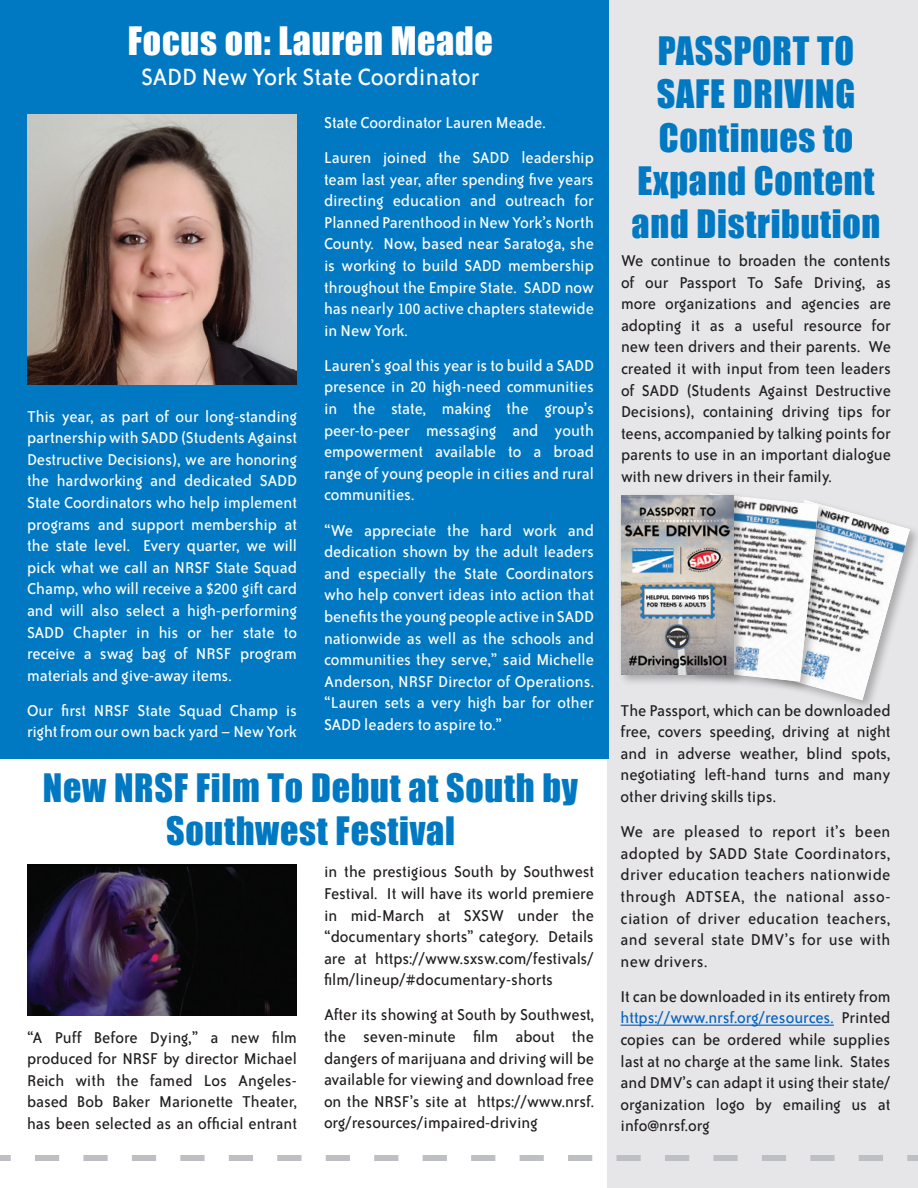
<style>
.page{position:relative;width:918px;height:1188px;background:#fff}
.page>*{position:absolute;margin:0;border:0;box-sizing:border-box;transform-origin:0 0}
.headline_1{font:36px/43.2px "Impact";letter-spacing:.02em;color:#0079c2;text-align:center}
.headline_1-2{font:36px "Impact";letter-spacing:.02em;color:#fff}
.intro_type{font:27px "Bailey Sans ITC";color:#fff}
._12pt_body_copy{font:18px/21.6px "Bailey Sans ITC";color:#231f20;text-align:justify}
._12pt_body_copy-2{font:18px/21.6px "Bailey Sans ITC";color:#fff;text-align:justify}
.s1{color:#0563c1}
</style>
<div class="page">
<div style="left:608px;top:0;width:310px;height:1188px;background:#e6e6e8"></div>
<div style="left:0;top:0;width:608px;height:758px;background:#0079c2"></div>
<svg style="left:0;top:1155px;width:918px;height:6px"></svg>
<img style="left:27px;top:114px;width:270px;height:270px">
<img style="left:27px;top:864px;width:270px;height:151px">
<hr style="left:621px;top:1025px;width:213px;height:1px;background:#0563c1">
<div style="left:755px;top:498px;width:163px;height:214px;background:#231f20;opacity:.3"></div>
<svg style="left:746px;top:498px;width:164px;height:202px"></svg>
<img style="left:746px;top:497px;width:72px;height:185px">
<div style="left:618px;top:492px;width:128px;height:194px;background:#231f20;opacity:.3"></div>
<img style="left:621px;top:495px;width:113px;height:179px">
<p class="headline_1-2" style="left:128px;top:13px;width:367px">Focus on: Lauren Meade</p>
<p class="intro_type" style="left:141px;top:63px;width:340px">SADD New York State Coordinator</p>
<p class="_12pt_body_copy-2" style="left:324px;top:112px;width:223px">State Coordinator Lauren Meade.</p>
<p class="_12pt_body_copy-2" style="left:324px;top:147px;width:272px">Lauren joined the SADD leadership team last year, after spending five years directing education and outreach for Planned Parenthood in New York’s North County. Now, based near Saratoga, she is working to build SADD membership throughout the Empire State. SADD now has nearly 100 active chapters statewide in New York.</p>
<p class="_12pt_body_copy-2" style="left:324px;top:355px;width:272px">Lauren’s goal this year is to build a SADD presence in 20 high-need communities in the state, making the group’s peer-to-peer messaging and youth empowerment available to a broad range of young people in cities and rural communities.</p>
<p class="_12pt_body_copy-2" style="left:324px;top:520px;width:272px">“We appreciate the hard work and dedication shown by the adult leaders and especially the State Coordinators who help convert ideas into action that benefits the young people active in SADD nationwide as well as the schools and communities they serve,” said Michelle Anderson, NRSF Director of Operations. “Lauren sets a very high bar for other SADD leaders to aspire to.”</p>
<p class="headline_1" style="left:43px;top:765px;width:537px">New NRSF Film To Debut at South by<br>Southwest Festival</p>
<p class="_12pt_body_copy-2" style="left:27px;top:406px;width:272px">This year, as part of our long-standing partnership with SADD (Students Against Destructive Decisions), we are honoring the hardworking and dedicated SADD State Coordinators who help implement programs and support membership at the state level. Every quarter, we will pick what we call an NRSF State Squad Champ, who will receive a $200 gift card and will also select a high-performing SADD Chapter in his or her state to receive a swag bag of NRSF program materials and give-away items.</p>
<p class="_12pt_body_copy-2" style="left:27px;top:700px;width:272px">Our first NRSF State Squad Champ is right from our own back yard – New York</p>
<p class="_12pt_body_copy" style="left:27px;top:1027px;width:272px">“A Puff Before Dying,” a new film produced for NRSF by director Michael Reich with the famed Los Angeles&shy;based Bob Baker Marionette Theater, has been selected as an official entrant</p>
<p class="_12pt_body_copy" style="left:324px;top:861px;width:272px">in the prestigious South by Southwest Festival. It will have its world premiere in mid-March at SXSW under the “documentary shorts” category. Details are at https://www.sxsw.com/festivals/ film/lineup/#documentary-shorts</p>
<p class="_12pt_body_copy" style="left:324px;top:1005px;width:272px">After its showing at South by Southwest, the seven-minute film about the dangers of marijuana and driving will be available for viewing and download free on the NRSF’s site at https://www.nrsf. org/resources/impaired-driving</p>
<p class="headline_1" style="left:632px;top:29px;width:250px">PASSPORT TO<br>SAFE DRIVING<br>Continues to<br>Expand Content and Distribution</p>
<p class="_12pt_body_copy" style="left:621px;top:250px;width:272px">We continue to broaden the contents of our Passport To Safe Driving, as more organizations and agencies are adopting it as a useful resource for new teen drivers and their parents. We created it with input from teen leaders of SADD (Students Against Destructive Decisions), containing driving tips for teens, accompanied by talking points for parents to use in an important dialogue with new drivers in their family.</p>
<p class="_12pt_body_copy" style="left:621px;top:700px;width:272px">The Passport, which can be downloaded free, covers speeding, driving at night and in adverse weather, blind spots, negotiating left-hand turns and many other driving skills tips.</p>
<p class="_12pt_body_copy" style="left:621px;top:821px;width:272px">We are pleased to report it’s been adopted by SADD State Coordinators, driver education teachers nationwide through ADTSEA, the national asso&shy;ciation of driver education teachers, and several state DMV’s for use with new drivers.</p>
<p class="_12pt_body_copy" style="left:621px;top:986px;width:272px">It can be downloaded in its entirety from <span class="s1">https://www.nrsf.org/resources.</span> Printed copies can be ordered while supplies last at no charge at the same link. States and DMV’s can adapt it using their state/ organization logo by emailing us at info@nrsf.org</p>
</div>
